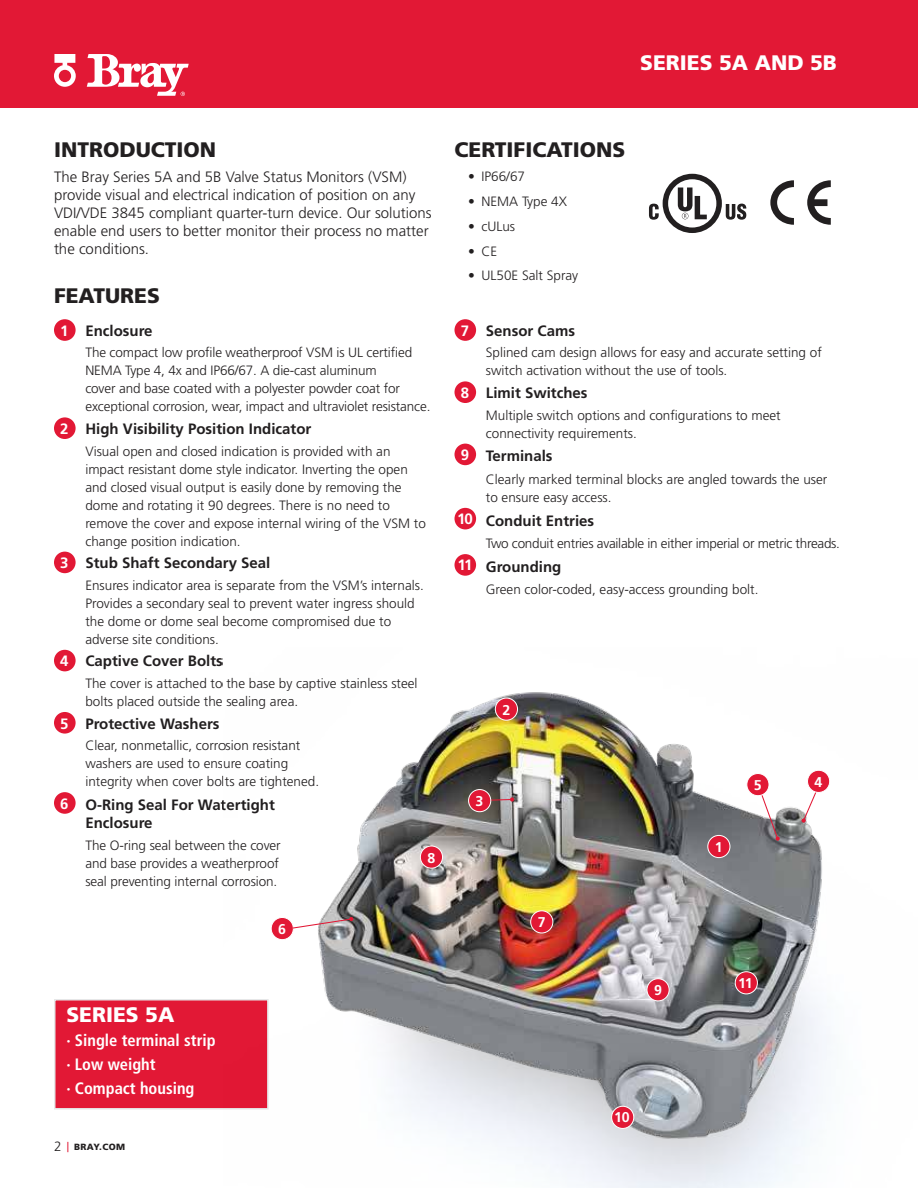
<style>
.page{position:relative;width:918px;height:1188px;background:#fff}
.page>*{position:absolute;margin:0;border:0;box-sizing:border-box;transform-origin:0 0}
.t1{font:900 21px "Frutiger";color:#221f20}
.t2{font:900 21px "Frutiger";color:#fff}
.t3{font:700 condensed 16.5px/24px "Frutiger";color:#fff}
.t4{font:300 15px/18px "Frutiger";color:#221f20}
.t5{font:700 15px/18px "Frutiger";color:#221f20}
.t6{font:700 14.1px "Frutiger";color:#fff}
.t7{font:300 13.5px/18px "Frutiger";color:#221f20}
.t8{font:300 13.5px "Frutiger";letter-spacing:-.02em;color:#221f20}
.t9{font:900 9px "Frutiger";letter-spacing:.04em;color:#221f20}
.s1{color:#fff}
.s2{font-weight:300;font-size:13.5px}
.s3{font-weight:300;font-size:13.5px;color:#e21835}
</style>
<div class="page">
<div style="left:0;top:0;width:918px;height:108px;background:#e21835"></div>
<svg style="left:87px;top:54px;width:102px;height:42px"></svg>
<svg style="left:54px;top:54px;width:22px;height:33px"></svg>
<div style="left:55px;top:1000px;width:213px;height:109px;background:#e21835"></div>
<div style="left:54px;top:999px;width:215px;height:110px;border:2px solid #e6e7e8"></div>
<div style="left:54px;top:319px;width:22px;height:22px;background:#e21835;border-radius:50%"></div>
<div style="left:54px;top:417px;width:22px;height:22px;background:#e21835;border-radius:50%"></div>
<div style="left:54px;top:552px;width:22px;height:21px;background:#e21835;border-radius:50%"></div>
<div style="left:54px;top:650px;width:22px;height:21px;background:#e21835;border-radius:50%"></div>
<div style="left:54px;top:712px;width:22px;height:22px;background:#e21835;border-radius:50%"></div>
<div style="left:54px;top:792px;width:22px;height:22px;background:#e21835;border-radius:50%"></div>
<div style="left:455px;top:319px;width:21px;height:22px;background:#e21835;border-radius:50%"></div>
<div style="left:455px;top:381px;width:21px;height:22px;background:#e21835;border-radius:50%"></div>
<div style="left:455px;top:444px;width:21px;height:21px;background:#e21835;border-radius:50%"></div>
<div style="left:455px;top:508px;width:21px;height:21px;background:#e21835;border-radius:50%"></div>
<div style="left:455px;top:554px;width:21px;height:22px;background:#e21835;border-radius:50%"></div>
<svg style="left:770px;top:180px;width:24px;height:45px"></svg>
<svg style="left:807px;top:180px;width:24px;height:45px"></svg>
<img style="left:224px;top:692px;width:603px;height:496px">
<div style="left:735px;top:972px;width:22px;height:22px;background:#e21835;border-radius:50%"></div>
<div style="left:735px;top:971px;width:23px;height:23px;border:1px solid #fff;border-radius:50%"></div>
<div style="left:495px;top:698px;width:23px;height:22px;background:#e21835;border-radius:50%"></div>
<div style="left:495px;top:698px;width:23px;height:23px;border:1px solid #fff;border-radius:50%"></div>
<div style="left:531px;top:911px;width:22px;height:22px;background:#e21835;border-radius:50%"></div>
<div style="left:530px;top:910px;width:23px;height:23px;border:1px solid #fff;border-radius:50%"></div>
<div style="left:647px;top:979px;width:22px;height:22px;background:#e21835;border-radius:50%"></div>
<div style="left:646px;top:978px;width:24px;height:23px;border:1px solid #fff;border-radius:50%"></div>
<div style="left:612px;top:1106px;width:22px;height:22px;background:#e21835;border-radius:50%"></div>
<div style="left:611px;top:1106px;width:23px;height:23px;border:1px solid #fff;border-radius:50%"></div>
<svg style="left:760px;top:792px;width:20px;height:49px"></svg>
<svg style="left:802px;top:791px;width:15px;height:32px"></svg>
<div style="left:808px;top:770px;width:22px;height:22px;background:#e21835;border-radius:50%"></div>
<div style="left:807px;top:770px;width:23px;height:23px;border:1px solid #fff;border-radius:50%"></div>
<div style="left:747px;top:774px;width:22px;height:22px;background:#e21835;border-radius:50%"></div>
<div style="left:746px;top:773px;width:24px;height:23px;border:1px solid #fff;border-radius:50%"></div>
<div style="left:708px;top:835px;width:22px;height:23px;background:#e21835;border-radius:50%"></div>
<div style="left:707px;top:835px;width:23px;height:23px;border:1px solid #fff;border-radius:50%"></div>
<div style="left:420px;top:846px;width:23px;height:22px;background:#e21835;border-radius:50%"></div>
<div style="left:420px;top:846px;width:23px;height:23px;border:1px solid #fff;border-radius:50%"></div>
<div style="left:271px;top:917px;width:22px;height:23px;background:#e21835;border-radius:50%"></div>
<div style="left:271px;top:917px;width:23px;height:23px;border:1px solid #fff;border-radius:50%"></div>
<svg style="left:292px;top:917px;width:61px;height:12px"></svg>
<svg style="left:491px;top:797px;width:23px;height:5px"></svg>
<div style="left:469px;top:790px;width:22px;height:22px;background:#e21835;border-radius:50%"></div>
<div style="left:468px;top:789px;width:23px;height:23px;border:1px solid #fff;border-radius:50%"></div>
<svg style="left:649px;top:174px;width:97px;height:59px"></svg>
<h1 class="t2" style="left:640px;top:54px;width:198px">SERIES 5A AND 5B</h1>
<h1 class="t1" style="left:54px;top:141px;width:164px">INTRODUCTION</h1>
<p class="t4" style="left:54px;top:169px;width:379px">The Bray Series 5A and 5B Valve Status Monitors (VSM) provide visual and electrical indication of position on any VDI/VDE 3845 compliant quarter-turn device. Our solutions enable end users to better monitor their process no matter the conditions.</p>
<h1 class="t1" style="left:54px;top:287px;width:107px">FEATURES</h1>
<p class="t5" style="left:60px;top:323px;width:94px"><span class="s1">1</span> Enclosure</p>
<p class="t7" style="left:85px;top:345px;width:347px">The compact low profile weatherproof VSM is UL certified NEMA Type 4, 4x and IP66/67. A die-cast aluminum<br>cover and base coated with a polyester powder coat for exceptional corrosion, wear, impact and ultraviolet resistance.</p>
<p class="t5" style="left:60px;top:421px;width:253px"><span class="s1">2</span> High Visibility Position Indicator</p>
<p class="t7" style="left:85px;top:443px;width:342px">Visual open and closed indication is provided with an impact resistant dome style indicator. Inverting the open and closed visual output is easily done by removing the dome and rotating it 90 degrees. There is no need to remove the cover and expose internal wiring of the VSM to change position indication.</p>
<p class="t5" style="left:60px;top:555px;width:212px"><span class="s1">3</span> Stub Shaft Secondary Seal</p>
<p class="t7" style="left:85px;top:577px;width:340px">Ensures indicator area is separate from the VSM’s internals.<br>Provides a secondary seal to prevent water ingress should the dome or dome seal become compromised due to adverse site conditions.</p>
<p class="t5" style="left:60px;top:653px;width:164px"><span class="s1">4</span> Captive Cover Bolts</p>
<p class="t7" style="left:85px;top:675px;width:334px">The cover is attached to the base by captive stainless steel bolts placed outside the sealing area.</p>
<p class="t5" style="left:60px;top:716px;width:161px"><span class="s1">5</span> Protective Washers</p>
<p class="t7" style="left:85px;top:737px;width:235px">Clear, nonmetallic, corrosion resistant washers are used to ensure coating integrity when cover bolts are tightened.</p>
<p class="t5" style="left:85px;top:797px;width:191px;text-indent:-25px"><span class="s1">6</span> O-Ring Seal For Watertight<br>Enclosure</p>
<p class="t7" style="left:85px;top:838px;width:197px">The O-ring seal between the cover and base provides a weatherproof seal preventing internal corrosion.</p>
<p class="t6" style="left:427px;top:852px;width:9px">8</p>
<h1 class="t2" style="left:66px;top:1006px;width:109px">SERIES 5A</h1>
<p class="t3" style="left:66px;top:1030px;width:151px">· Single terminal strip · Low weight<br>· Compact housing</p>
<p class="t9" style="left:54px;top:1143px;width:73px"><span class="s2">2</span> <span class="s3">|</span> BRAY.COM</p>
<p class="t6" style="left:278px;top:923px;width:9px">6</p>
<h1 class="t1" style="left:455px;top:141px;width:172px">CERTIFICATIONS</h1>
<p class="t7" style="left:468px;top:169px;width:59px">• IP66/67</p>
<p class="t7" style="left:468px;top:194px;width:101px">• NEMA Type 4X</p>
<p class="t7" style="left:468px;top:218px;width:49px">• cULus</p>
<p class="t7" style="left:468px;top:243px;width:31px">• CE</p>
<p class="t7" style="left:468px;top:268px;width:112px">• UL50E Salt Spray</p>
<p class="t5" style="left:461px;top:323px;width:116px"><span class="s1">7</span> Sensor Cams</p>
<p class="t7" style="left:486px;top:345px;width:338px">Splined cam design allows for easy and accurate setting of switch activation without the use of tools.</p>
<p class="t5" style="left:461px;top:385px;width:128px"><span class="s1">8</span> Limit Switches</p>
<p class="t7" style="left:486px;top:407px;width:296px">Multiple switch options and configurations to meet connectivity requirements.</p>
<p class="t5" style="left:461px;top:448px;width:93px"><span class="s1">9</span> Terminals</p>
<p class="t7" style="left:486px;top:471px;width:343px">Clearly marked terminal blocks are angled towards the user to ensure easy access.</p>
<p class="t5" style="left:457px;top:512px;width:139px"><span class="s1">10</span> Conduit Entries</p>
<p class="t8" style="left:486px;top:538px;width:356px">Two conduit entries available in either imperial or metric threads.</p>
<p class="t5" style="left:457px;top:559px;width:106px"><span class="s1">11</span> Grounding</p>
<p class="t7" style="left:486px;top:582px;width:274px">Green color-coded, easy-access grounding bolt.</p>
<p class="t6" style="left:502px;top:704px;width:9px">2</p>
<p class="t6" style="left:476px;top:795px;width:9px">3</p>
<p class="t6" style="left:538px;top:917px;width:9px">7</p>
<p class="t6" style="left:654px;top:985px;width:9px">9</p>
<p class="t6" style="left:614px;top:1112px;width:17px">10</p>
<p class="t6" style="left:715px;top:841px;width:9px">1</p>
<p class="t6" style="left:754px;top:779px;width:9px">5</p>
<p class="t6" style="left:815px;top:776px;width:9px">4</p>
<p class="t6" style="left:738px;top:977px;width:16px">11</p>
</div>
